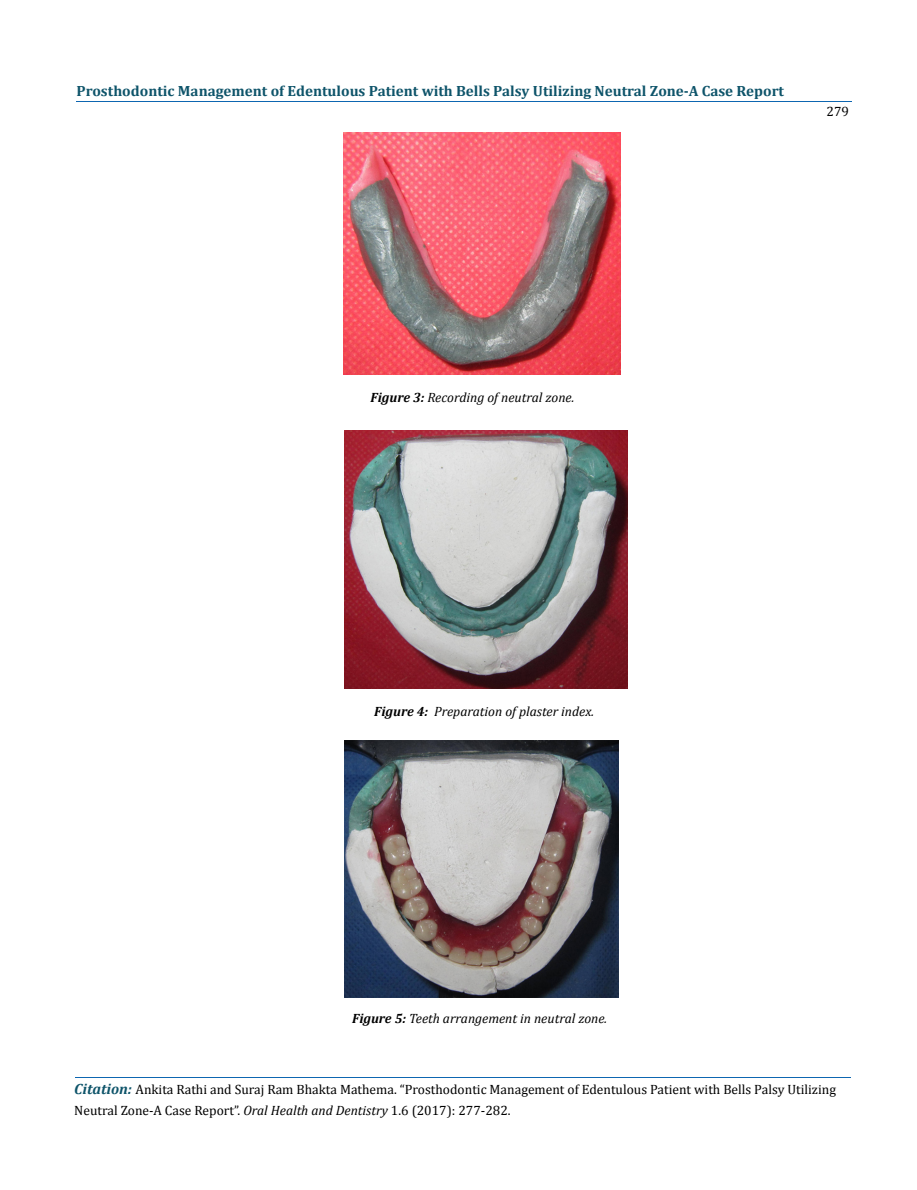
<style>
.page{position:relative;width:917px;height:1190px;background:#fff}
.page>*{position:absolute;margin:0;border:0;box-sizing:border-box;transform-origin:0 0}
.t1{font:700 14.85px "Cambria";color:#0e546a}
.t2{font:13.5px/21px "Cambria";color:#000}
.t3{font:italic 13.5px "Cambria";color:#000}
.s1{font-weight:700}
.s2{font-weight:700;font-style:italic;font-size:14.85px;color:#0e546a}
.s3{font-style:italic}
</style>
<div class="page">
<hr style="left:76px;top:102px;width:775px;height:1px;background:#0d66b1">
<hr style="left:75px;top:1077px;width:775px;height:1px;background:#0d66b1">
<img style="left:343px;top:132px;width:277px;height:243px">
<img style="left:344px;top:430px;width:283px;height:258px">
<img style="left:344px;top:740px;width:274px;height:257px">
<p class="t1" style="left:76px;top:82px;width:709px">Prosthodontic Management of Edentulous Patient with Bells Palsy Utilizing Neutral Zone-A Case Report</p>
<p class="t2" style="left:826px;top:101px;width:24px">279</p>
<p class="t3" style="left:370px;top:389px;width:205px"><span class="s1">Figure 3:</span> Recording of neutral zone.</p>
<p class="t3" style="left:374px;top:702px;width:221px"><span class="s1">Figure 4:</span> Preparation of plaster index.</p>
<p class="t3" style="left:352px;top:1010px;width:257px"><span class="s1">Figure 5:</span> Teeth arrangement in neutral zone.</p>
<p class="t2" style="left:74px;top:1078px;width:763px"><span class="s2">Citation:</span> Ankita Rathi and Suraj Ram Bhakta Mathema. “Prosthodontic Management of Edentulous Patient with Bells Palsy Utilizing<br>Neutral Zone-A Case Report”. <span class="s3">Oral Health and Dentistry</span> 1.6 (2017): 277-282.</p>
</div>
